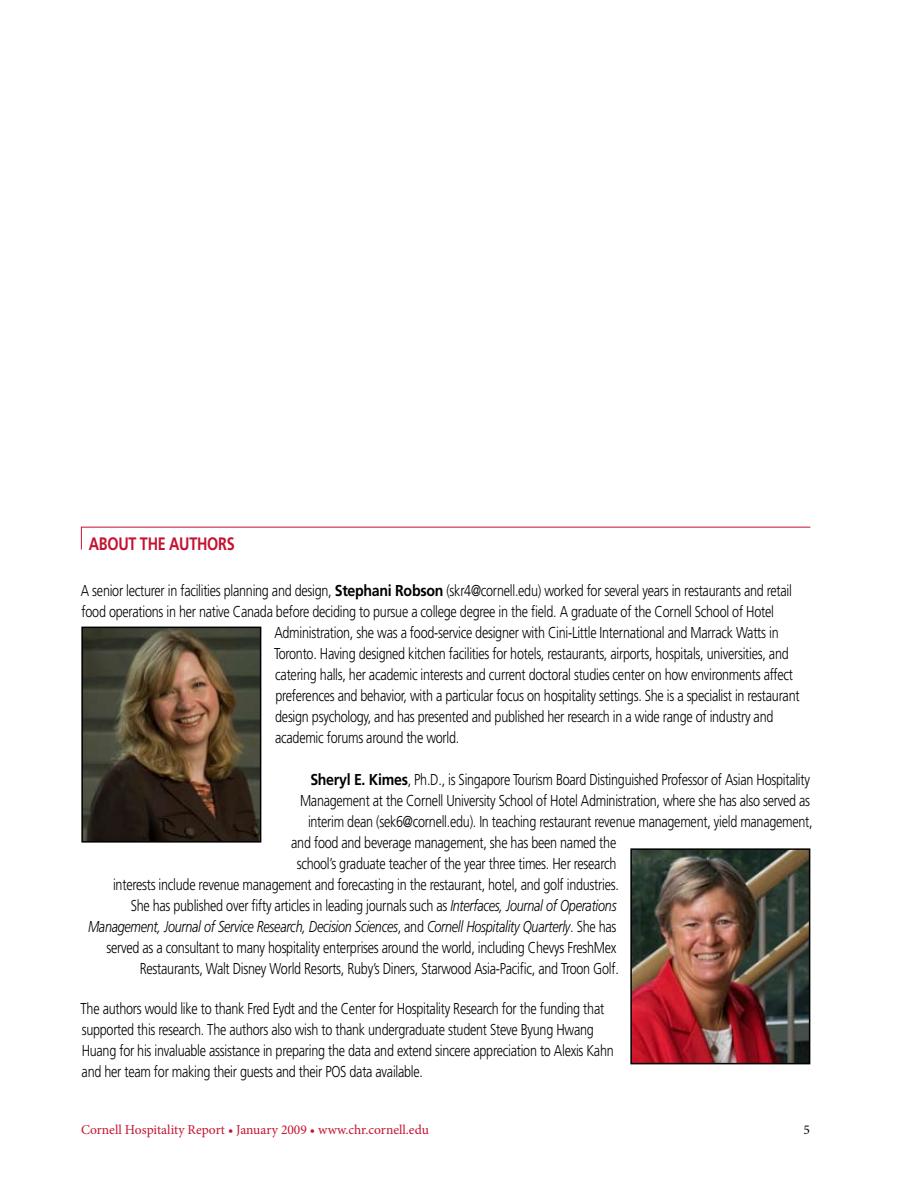
<style>
.page{position:relative;width:918px;height:1188px;background:#fff}
.page>*{position:absolute;margin:0;border:0;box-sizing:border-box;transform-origin:0 0}
.t1{font:700 18px "Frutiger LT Std";letter-spacing:-.02em;color:#c41230;scale:.8 1}
.t2{font:300 15.75px/21px "Frutiger LT Std";letter-spacing:-.02em;color:#000;scale:.8 1}
.t3{font:italic 300 15.75px "Frutiger LT Std";letter-spacing:-.02em;color:#000;scale:.8 1}
.t4{font:13.5px "Minion Pro";color:#c41230}
.t5{font:13.5px "Minion Pro";color:#000}
.s1{font-weight:700}
.s2{font-style:italic}
.s3{font-style:normal}
</style>
<div class="page">
<svg style="left:81px;top:526px;width:730px;height:24px"></svg>
<img style="left:633px;top:851px;width:174px;height:210px">
<div style="left:630px;top:848px;width:180px;height:216px;border:2px solid #000"></div>
<img style="left:84px;top:630px;width:174px;height:210px">
<div style="left:81px;top:627px;width:180px;height:216px;border:2px solid #000"></div>
<p class="t1" style="left:89px;top:533px;width:182px">About the Authors</p>
<p class="t2" style="left:81px;top:580px;width:890px">A senior lecturer in facilities planning and design, <span class="s1">Stephani Robson</span> (skr4@cornell.edu) worked for several years in restaurants and retail</p>
<p class="t2" style="left:82px;top:601px;width:867px">food operations in her native Canada before deciding to pursue a college degree in the field. A graduate of the Cornell School of Hotel</p>
<p class="t2" style="left:274px;top:622px;width:632px">Administration, she was a food-service designer with Cini-Little International and Marrack Watts in</p>
<p class="t2" style="left:274px;top:643px;width:645px">Toronto. Having designed kitchen facilities for hotels, restaurants, airports, hospitals, universities, and</p>
<p class="t2" style="left:275px;top:664px;width:649px">catering halls, her academic interests and current doctoral studies center on how environments affect</p>
<p class="t2" style="left:275px;top:685px;width:657px">preferences and behavior, with a particular focus on hospitality settings. She is a specialist in restaurant</p>
<p class="t2" style="left:275px;top:706px;width:624px">design psychology, and has presented and published her research in a wide range of industry and</p>
<p class="t2" style="left:275px;top:727px;width:232px">academic forums around the world.</p>
<p class="t2" style="left:310px;top:769px;width:626px"><span class="s1">Sheryl E. Kimes</span>, Ph.D., is Singapore Tourism Board Distinguished Professor of Asian Hospitality</p>
<p class="t2" style="left:300px;top:790px;width:639px">Management at the Cornell University School of Hotel Administration, where she has also served as</p>
<p class="t2" style="left:308px;top:811px;width:632px">interim dean (sek6@cornell.edu). In teaching restaurant revenue management, yield management,</p>
<p class="t2" style="left:291px;top:832px;width:408px">and food and beverage management, she has been named the</p>
<p class="t2" style="left:297px;top:853px;width:401px">school’s graduate teacher of the year three times. Her research</p>
<p class="t2" style="left:113px;top:874px;width:634px">interests include revenue management and forecasting in the restaurant, hotel, and golf industries.</p>
<p class="t2" style="left:131px;top:895px;width:609px">She has published over fifty articles in leading journals such as <span class="s2">Interfaces, Journal of Operations</span></p>
<p class="t3" style="left:88px;top:918px;width:662px">Management, Journal of Service Research, Decision Sciences<span class="s3">, and</span> Cornell Hospitality Quarterly<span class="s3">. She has</span></p>
<p class="t2" style="left:107px;top:937px;width:639px">served as a consultant to many hospitality enterprises around the world, including Chevys FreshMex</p>
<p class="t2" style="left:140px;top:958px;width:600px">Restaurants, Walt Disney World Resorts, Ruby’s Diners, Starwood Asia-Pacific, and Troon Golf.</p>
<p class="t2" style="left:81px;top:998px;width:668px">The authors would like to thank Fred Eydt and the Center for Hospitality Research for the funding that supported this research. The authors also wish to thank undergraduate student Steve Byung Hwang Huang for his invaluable assistance in preparing the data and extend sincere appreciation to Alexis Kahn and her team for making their guests and their POS data available.</p>
<p class="t4" style="left:81px;top:1121px;width:349px">Cornell Hospitality Report • January 2009 • www.chr.cornell.edu</p>
<p class="t5" style="left:804px;top:1121px;width:8px">5</p>
</div>
